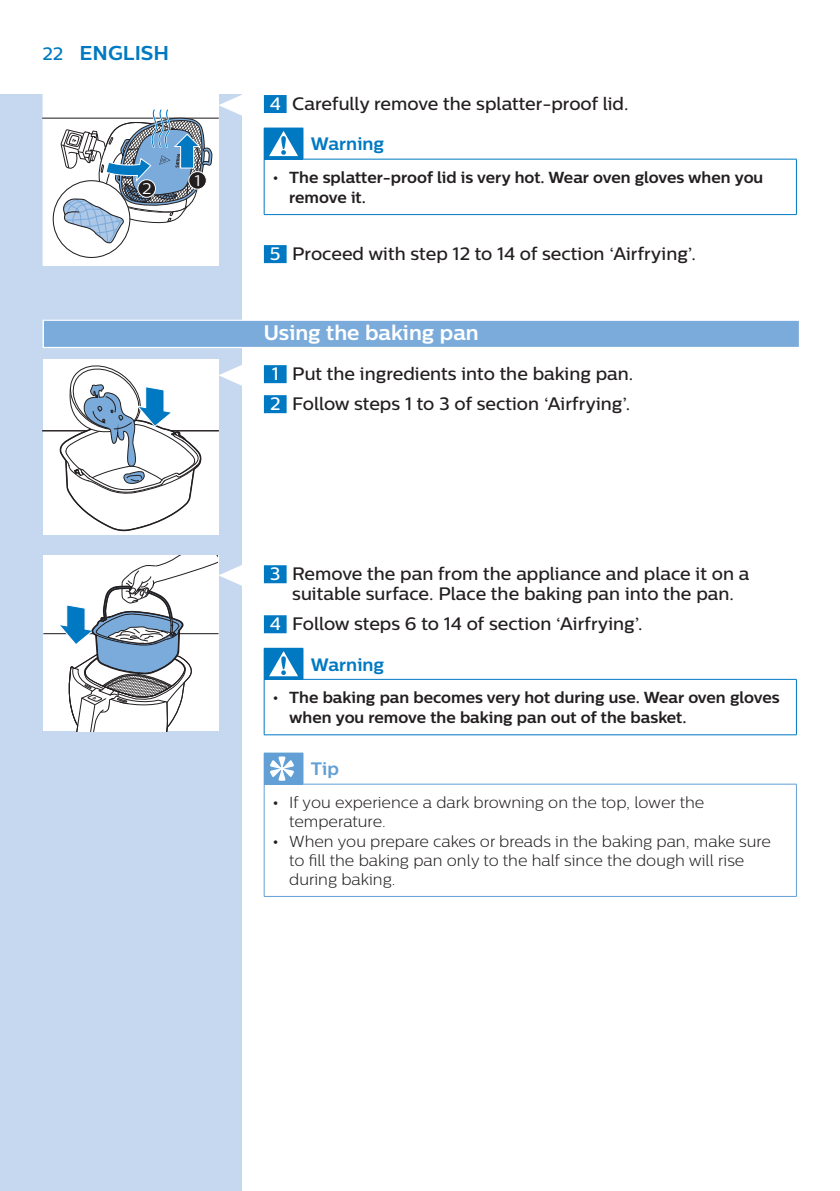
<style>
.page{position:relative;width:840px;height:1191px;background:#fff}
.page>*{position:absolute;margin:0;border:0;box-sizing:border-box;transform-origin:0 0}
.t1{font:700 21px "Centrale Sans";color:#fff}
.t2{font:700 20px "Centrale Sans";color:#0079c2}
.t3{font:500 18px/30px "Centrale Sans";color:#231f20}
.t4{font:700 18px "Centrale Sans";color:#0079c2}
.t5{font:700 18px "Centrale Sans";color:#629fd5}
.t6{font:300 16px/19.2px "Centrale Sans";color:#231f20}
.t7{font:700 16px/20px "Centrale Sans";color:#231f20}
.t8{font:15.6px "Centrale Sans";color:#fff;scale:1.06 1}
.s1{font-weight:500;font-size:18px}
.s2{color:#fff}
.s3{font-family:"Gill Sans Alt One WGL Light";font-weight:400;font-size:14.2px}
</style>
<div class="page">
<div style="left:0;top:95px;width:241px;height:1096px;background:#c6d8ef"></div>
<div style="left:264px;top:95px;width:22px;height:18px;background:#0079c2"></div>
<div style="left:264px;top:245px;width:22px;height:18px;background:#0079c2"></div>
<svg style="left:43px;top:320px;width:756px;height:28px"></svg>
<div style="left:44px;top:321px;width:754px;height:26px;background:#7aabdb"></div>
<div style="left:264px;top:365px;width:22px;height:18px;background:#0079c2"></div>
<div style="left:264px;top:395px;width:22px;height:18px;background:#0079c2"></div>
<div style="left:264px;top:565px;width:22px;height:18px;background:#0079c2"></div>
<div style="left:264px;top:615px;width:22px;height:18px;background:#0079c2"></div>
<div style="left:264px;top:128px;width:39px;height:31px;background:#0079c2"></div>
<hr style="left:264px;top:159px;width:1px;height:55px;background:#0079c2">
<hr style="left:795px;top:159px;width:1px;height:55px;background:#0079c2">
<hr style="left:264px;top:214px;width:39px;height:1px;background:#0079c2">
<hr style="left:303px;top:214px;width:493px;height:1px;background:#0079c2">
<hr style="left:302px;top:159px;width:494px;height:1px;background:#0079c2">
<svg style="left:269px;top:131px;width:29px;height:25px"></svg>
<div style="left:264px;top:648px;width:39px;height:31px;background:#0079c2"></div>
<hr style="left:264px;top:679px;width:1px;height:55px;background:#0079c2">
<hr style="left:795px;top:679px;width:1px;height:55px;background:#0079c2">
<hr style="left:264px;top:734px;width:39px;height:1px;background:#0079c2">
<hr style="left:303px;top:734px;width:493px;height:1px;background:#0079c2">
<hr style="left:302px;top:679px;width:494px;height:1px;background:#0079c2">
<svg style="left:269px;top:651px;width:29px;height:25px"></svg>
<div style="left:264px;top:753px;width:39px;height:31px;background:#629fd5"></div>
<hr style="left:264px;top:784px;width:1px;height:112px;background:#629fd5">
<hr style="left:795px;top:784px;width:1px;height:112px;background:#629fd5">
<hr style="left:264px;top:896px;width:39px;height:1px;background:#629fd5">
<hr style="left:303px;top:896px;width:493px;height:1px;background:#629fd5">
<hr style="left:264px;top:752px;width:39px;height:1px;background:#629fd5">
<hr style="left:302px;top:784px;width:494px;height:1px;background:#629fd5">
<svg style="left:270px;top:756px;width:24px;height:24px"></svg>
<svg style="left:43px;top:94px;width:199px;height:172px;background:#ced8e1"></svg>
<svg style="left:218px;top:364px;width:24px;height:23px"></svg>
<div style="left:43px;top:359px;width:175px;height:176px;background:#fff"></div>
<hr style="left:43px;top:430px;width:175px;height:1px;background:#231f20">
<svg style="left:59px;top:365px;width:143px;height:167px"></svg>
<div style="left:43px;top:555px;width:175px;height:176px;background:#fff"></div>
<hr style="left:43px;top:633px;width:175px;height:1px;background:#231f20">
<svg style="left:57px;top:555px;width:185px;height:176px"></svg>
<p class="t2" style="left:43px;top:41px;width:128px"><span class="s1">22</span> ENGLISH</p>
<p class="t8" style="left:142px;top:180px;width:10px">2</p>
<p class="t8" style="left:194px;top:172px;width:7px">1</p>
<p class="t3" style="left:269px;top:88px;width:360px"><span class="s2">4</span> Carefully remove the splatter-proof lid.</p>
<p class="t4" style="left:311px;top:133px;width:75px">Warning</p>
<p class="t7" style="left:289px;top:167px;width:475px;text-indent:-17px"><span class="s3">•</span> The splatter-proof lid is very hot. Wear oven gloves when you remove it.</p>
<p class="t3" style="left:270px;top:238px;width:427px"><span class="s2">5</span> Proceed with step 12 to 14 of section ‘Airfrying’.</p>
<p class="t1" style="left:264px;top:320px;width:216px">Using the baking pan</p>
<p class="t3" style="left:270px;top:358px;width:364px"><span class="s2">1</span> Put the ingredients into the baking pan.<br><span class="s2">2</span> Follow steps 1 to 3 of section ‘Airfrying’.</p>
<p class="t3" style="left:270px;top:563px;width:481px;line-height:20px;text-align:center"><span class="s2">3</span> Remove the pan from the appliance and place it on a suitable surface. Place the baking pan into the pan.</p>
<p class="t3" style="left:269px;top:608px;width:374px"><span class="s2">4</span> Follow steps 6 to 14 of section ‘Airfrying’.</p>
<p class="t4" style="left:311px;top:653px;width:75px">Warning</p>
<p class="t7" style="left:289px;top:687px;width:491px;text-indent:-17px"><span class="s3">•</span> The baking pan becomes very hot during use. Wear oven gloves when you remove the baking pan out of the basket.</p>
<p class="t5" style="left:311px;top:758px;width:29px">Tip</p>
<p class="t6" style="left:289px;top:793px;width:416px;text-indent:-17px"><span class="s3">•</span> If you experience a dark browning on the top, lower the temperature.</p>
<p class="t6" style="left:289px;top:831px;width:483px;text-indent:-17px"><span class="s3">•</span> When you prepare cakes or breads in the baking pan, make sure to fill the baking pan only to the half since the dough will rise during baking.</p>
</div>
